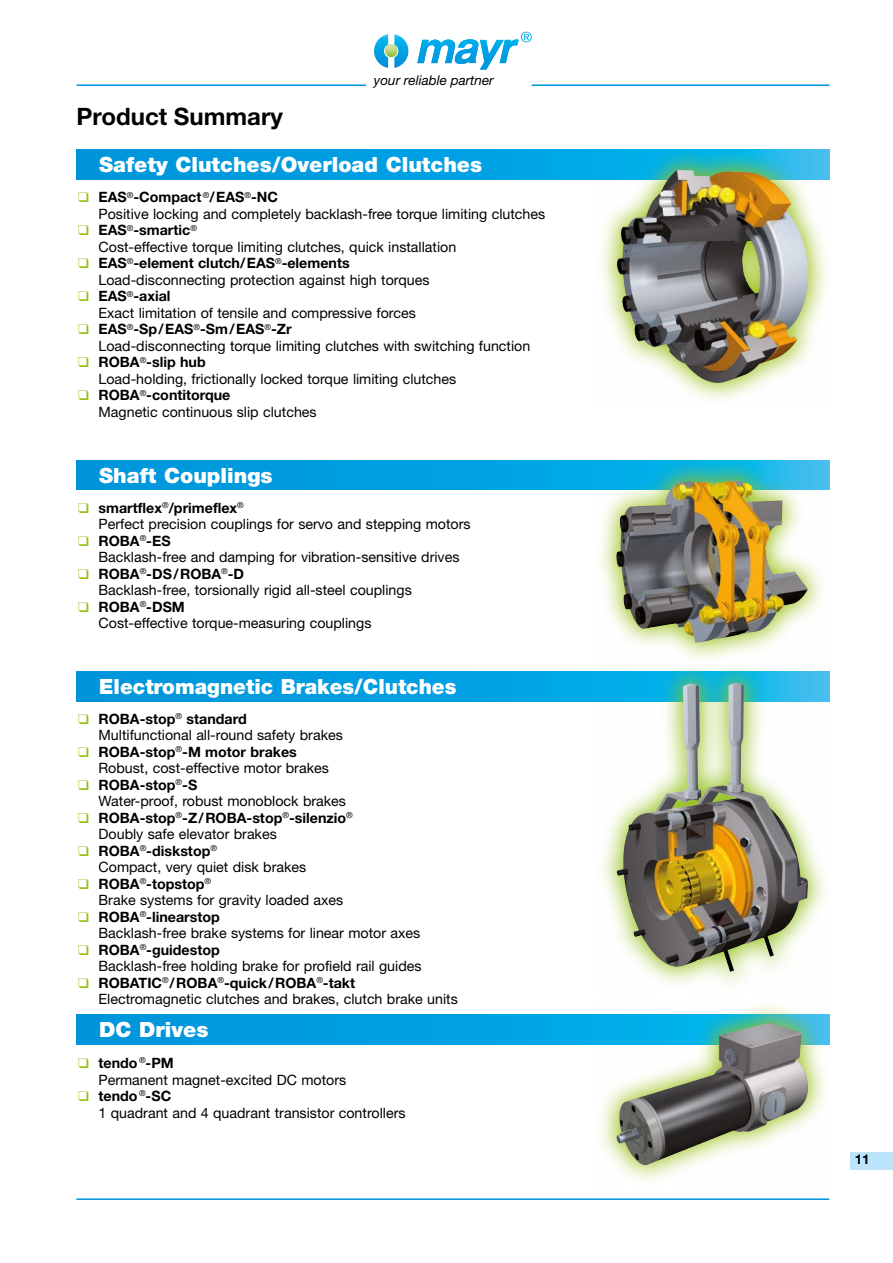
<style>
.page{position:relative;width:893px;height:1263px;background:#fff}
.page>*{position:absolute;margin:0;border:0;box-sizing:border-box;transform-origin:0 0}
.t1{font:700 24px "Helvetica Neue LT Pro";color:#000}
.t2{font:900 21px "Helvetica Neue LT Pro";color:#fff}
.t3{font:14.25px/16.5px "Helvetica Neue LT Pro";color:#000}
.t4{font:700 14.25px/16.5px "Helvetica Neue LT Pro";color:#000}
.t5{font:italic 13.5px "Helvetica Neue LT Pro";color:#000}
.t6{font:700 13.5px "Helvetica Neue LT Pro";color:#000}
.s1{color:#94c11c}
.s2{font-weight:700}
.s3{font-weight:400}
</style>
<div class="page">
<div style="left:77px;top:460px;width:752px;height:30px;background:linear-gradient(to bottom,#009de1,#009de1)"></div>
<svg style="left:77px;top:150px;width:517px;height:29px;background:#009de1"></svg>
<div style="left:77px;top:671px;width:752px;height:30px;background:#009de1"></div>
<svg style="left:77px;top:1015px;width:517px;height:29px;background:#009de1"></svg>
<svg style="left:594px;top:460px;width:235px;height:200px"></svg>
<img style="left:616px;top:481px;width:190px;height:162px">
<svg style="left:595px;top:666px;width:235px;height:319px"></svg>
<img style="left:616px;top:683px;width:192px;height:289px">
<svg style="left:594px;top:1006px;width:236px;height:175px"></svg>
<img style="left:616px;top:1023px;width:192px;height:142px">
<svg style="left:594px;top:149px;width:236px;height:251px"></svg>
<img style="left:617px;top:170px;width:192px;height:213px">
<hr style="left:77px;top:1198px;width:752px;height:2px;background:#0095db">
<hr style="left:532px;top:85px;width:297px;height:1px;background:#0095db">
<hr style="left:77px;top:85px;width:289px;height:1px;background:#0095db">
<svg style="left:374px;top:34px;width:34px;height:34px"></svg>
<svg style="left:417px;top:32px;width:115px;height:38px"></svg>
<div style="left:850px;top:1152px;width:43px;height:17px;background:#bce4fa"></div>
<h1 class="t1" style="left:77px;top:101px;width:208px">Product Summary</h1>
<p class="t5" style="left:374px;top:72px;width:121px">your reliable partner</p>
<h2 class="t2" style="left:99px;top:152px;width:384px">Safety Clutches/Overload Clutches</h2>
<p class="t3" style="left:99px;top:189px;width:448px;text-indent:-20px"><span class="s1">❑</span> <span class="s2">EAS</span><sup>®</sup><span class="s2">-Compact</span> <sup>®</sup><span class="s2">/EAS</span><sup>®</sup><span class="s2">-NC<br></span>Positive locking and completely backlash-free torque limiting clutches</p>
<p class="t3" style="left:99px;top:222px;width:359px;text-indent:-20px"><span class="s1">❑</span> <span class="s2">EAS</span><sup>®</sup><span class="s2">-smartic</span><sup>®<br></sup>Cost-effective torque limiting clutches, quick installation</p>
<p class="t3" style="left:99px;top:255px;width:333px;text-indent:-21px"><span class="s1">❑</span> <span class="s2">EAS</span><sup>®</sup><span class="s2">-element clutch/EAS</span><sup>®</sup><span class="s2">-elements<br></span>Load-disconnecting protection against high torques</p>
<p class="t3" style="left:99px;top:288px;width:319px;text-indent:-20px"><span class="s1">❑</span> <span class="s2">EAS</span><sup>®</sup><span class="s2">-axial<br></span>Exact limitation of tensile and compressive forces</p>
<p class="t3" style="left:99px;top:321px;width:433px;text-indent:-20px"><span class="s1">❑</span> <span class="s2">EAS</span><sup>®</sup><span class="s2">-Sp/EAS</span><sup>®</sup><span class="s2">-Sm/EAS</span><sup>®</sup><span class="s2">-Zr<br></span>Load-disconnecting torque limiting clutches with switching function</p>
<p class="t3" style="left:99px;top:354px;width:359px;text-indent:-20px"><span class="s1">❑</span> <span class="s2">ROBA</span><sup>®</sup><span class="s2">-slip hub<br></span>Load-holding, frictionally locked torque limiting clutches</p>
<p class="t3" style="left:99px;top:387px;width:220px;text-indent:-20px"><span class="s1">❑</span> <span class="s2">ROBA</span><sup>®</sup><span class="s2">-contitorque<br></span>Magnetic continuous slip clutches</p>
<h2 class="t2" style="left:99px;top:463px;width:175px">Shaft Couplings</h2>
<p class="t3" style="left:99px;top:499px;width:374px;text-indent:-21px"><span class="s1">❑</span> <span class="s2">smartflex</span><sup>®</sup><span class="s2">/primeflex</span><sup>®<br></sup>Perfect precision couplings for servo and stepping motors</p>
<p class="t3" style="left:99px;top:532px;width:362px;text-indent:-20px"><span class="s1">❑</span> <span class="s2">ROBA</span><sup>®</sup><span class="s2">-ES<br></span>Backlash-free and damping for vibration-sensitive drives</p>
<p class="t3" style="left:99px;top:565px;width:315px;text-indent:-20px"><span class="s1">❑</span> <span class="s2">ROBA</span><sup>®</sup><span class="s2">-DS/ROBA</span><sup>®</sup><span class="s2">-D<br></span>Backlash-free, torsionally rigid all-steel couplings</p>
<p class="t3" style="left:99px;top:598px;width:274px;text-indent:-20px"><span class="s1">❑</span> <span class="s2">ROBA</span><sup>®</sup><span class="s2">-DSM<br></span>Cost-effective torque-measuring couplings</p>
<h2 class="t2" style="left:99px;top:674px;width:359px">Electromagnetic Brakes/Clutches</h2>
<p class="t3" style="left:99px;top:710px;width:246px;text-indent:-20px"><span class="s1">❑</span> <span class="s2">ROBA-stop</span><sup>®</sup> <span class="s2">standard<br></span>Multifunctional all-round safety brakes</p>
<p class="t3" style="left:99px;top:743px;width:232px;text-indent:-20px"><span class="s1">❑</span> <span class="s2">ROBA-stop</span><sup>®</sup><span class="s2">-M motor brakes<br></span>Robust, cost-effective motor brakes</p>
<p class="t3" style="left:99px;top:776px;width:249px;text-indent:-20px"><span class="s1">❑</span> <span class="s2">ROBA-stop</span><sup>®</sup><span class="s2">-S<br></span>Water-proof, robust monoblock brakes</p>
<p class="t4" style="left:99px;top:809px;width:256px;text-indent:-21px"><span class="s1">❑</span> ROBA-stop<sup>®</sup>-Z/ROBA-stop<sup>®</sup>-silenzio<sup>®<br></sup><span class="s3">Doubly safe elevator brakes</span></p>
<p class="t3" style="left:99px;top:842px;width:209px;text-indent:-20px"><span class="s1">❑</span> <span class="s2">ROBA</span><sup>®</sup><span class="s2">-diskstop</span><sup>®<br></sup>Compact, very quiet disk brakes</p>
<p class="t3" style="left:99px;top:875px;width:246px;text-indent:-20px"><span class="s1">❑</span> <span class="s2">ROBA</span><sup>®</sup><span class="s2">-topstop</span><sup>®<br></sup>Brake systems for gravity loaded axes</p>
<p class="t3" style="left:99px;top:908px;width:323px;text-indent:-20px"><span class="s1">❑</span> <span class="s2">ROBA</span><sup>®</sup><span class="s2">-linearstop<br></span>Backlash-free brake systems for linear motor axes</p>
<p class="t3" style="left:99px;top:941px;width:325px;text-indent:-20px"><span class="s1">❑</span> <span class="s2">ROBA</span><sup>®</sup><span class="s2">-guidestop<br></span>Backlash-free holding brake for profield rail guides</p>
<p class="t3" style="left:99px;top:974px;width:361px;text-indent:-20px"><span class="s1">❑</span> <span class="s2">ROBATIC</span><sup>®</sup><span class="s2">/ROBA</span><sup>®</sup><span class="s2">-quick/ROBA</span><sup>®</sup><span class="s2">-takt<br></span>Electromagnetic clutches and brakes, clutch brake units</p>
<h2 class="t2" style="left:99px;top:1017px;width:111px">DC Drives</h2>
<p class="t3" style="left:99px;top:1054px;width:249px;text-indent:-20px"><span class="s1">❑</span> <span class="s2">tendo</span> <sup>®</sup><span class="s2">-PM<br></span>Permanent magnet-excited DC motors</p>
<p class="t3" style="left:99px;top:1087px;width:309px;text-indent:-20px"><span class="s1">❑</span> <span class="s2">tendo</span> <sup>®</sup><span class="s2">-SC<br></span>1 quadrant and 4 quadrant transistor controllers</p>
<p class="t6" style="left:855px;top:1151px;width:17px">11</p>
</div>
